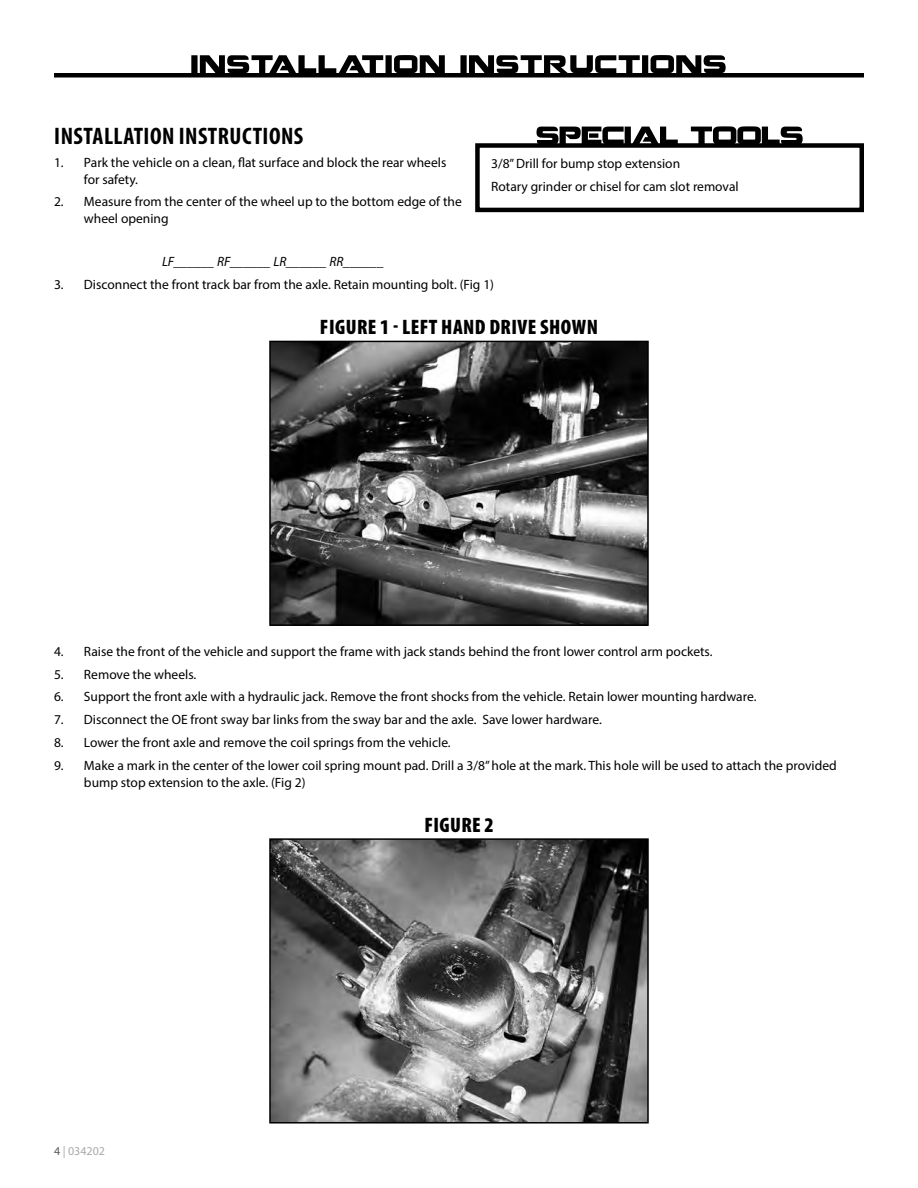
<style>
.page{position:relative;width:918px;height:1188px;background:#fff}
.page>*{position:absolute;margin:0;border:0;box-sizing:border-box;transform-origin:0 0}
.t1{font:700 condensed 24px "Myriad Pro";letter-spacing:.02em;color:#000}
.t2{font:900 condensed 21px "Myriad Pro";letter-spacing:.02em;color:#000}
.t3{font:13.5px/16.2px "Myriad Pro";color:#000}
.t4{font:italic 13.5px "Myriad Pro";color:#000}
.t5{font:12px "Myriad Pro";color:#a7a9ac}
.s1{color:#58595b}
</style>
<div class="page">
<img style="left:272px;top:344px;width:374px;height:279px">
<div style="left:269px;top:341px;width:380px;height:285px;border:2px solid #000"></div>
<img style="left:272px;top:841px;width:374px;height:280px">
<div style="left:269px;top:838px;width:380px;height:286px;border:2px solid #000"></div>
<svg style="left:191px;top:55px;width:535px;height:18px"></svg>
<div style="left:54px;top:73px;width:810px;height:5px;background:#000"></div>
<div style="left:475px;top:143px;width:389px;height:69px;border:4px solid #000"></div>
<svg style="left:537px;top:126px;width:266px;height:19px"></svg>
<h1 class="t1" style="left:54px;top:121px;width:251px">INSTALLATION INSTRUCTIONS</h1>
<p class="t3" style="left:84px;top:155px;width:364px;text-indent:-30px">1. Park the vehicle on a clean, flat surface and block the rear wheels for safety.</p>
<p class="t3" style="left:84px;top:194px;width:379px;text-indent:-30px">2. Measure from the center of the wheel up to the bottom edge of the wheel opening</p>
<p class="t4" style="left:162px;top:253px;width:224px">LF______ RF______ LR______ RR______</p>
<p class="t3" style="left:54px;top:276px;width:442px">3. Disconnect the front track bar from the axle. Retain mounting bolt. (Fig 1)</p>
<h2 class="t2" style="left:320px;top:316px;width:280px">FIGURE 1 - LEFT HAND DRIVE SHOWN</h2>
<p class="t3" style="left:491px;top:152px;width:249px;line-height:23px">3/8” Drill for bump stop extension<br>Rotary grinder or chisel for cam slot removal</p>
<p class="t3" style="left:54px;top:643px;width:660px">4. Raise the front of the vehicle and support the frame with jack stands behind the front lower control arm pockets.</p>
<p class="t3" style="left:54px;top:666px;width:144px">5. Remove the wheels.</p>
<p class="t3" style="left:54px;top:689px;width:704px">6. Support the front axle with a hydraulic jack. Remove the front shocks from the vehicle. Retain lower mounting hardware.</p>
<p class="t3" style="left:54px;top:712px;width:549px">7. Disconnect the OE front sway bar links from the sway bar and the axle. Save lower hardware.</p>
<p class="t3" style="left:54px;top:735px;width:398px">8. Lower the front axle and remove the coil springs from the vehicle.</p>
<p class="t3" style="left:84px;top:757px;width:754px;text-indent:-30px">9. Make a mark in the center of the lower coil spring mount pad. Drill a 3/8” hole at the mark. This hole will be used to attach the provided bump stop extension to the axle. (Fig 2)</p>
<h2 class="t2" style="left:424px;top:813px;width:71px">FIGURE 2</h2>
<p class="t5" style="left:54px;top:1143px;width:53px"><span class="s1">4</span> | 034202</p>
</div>
